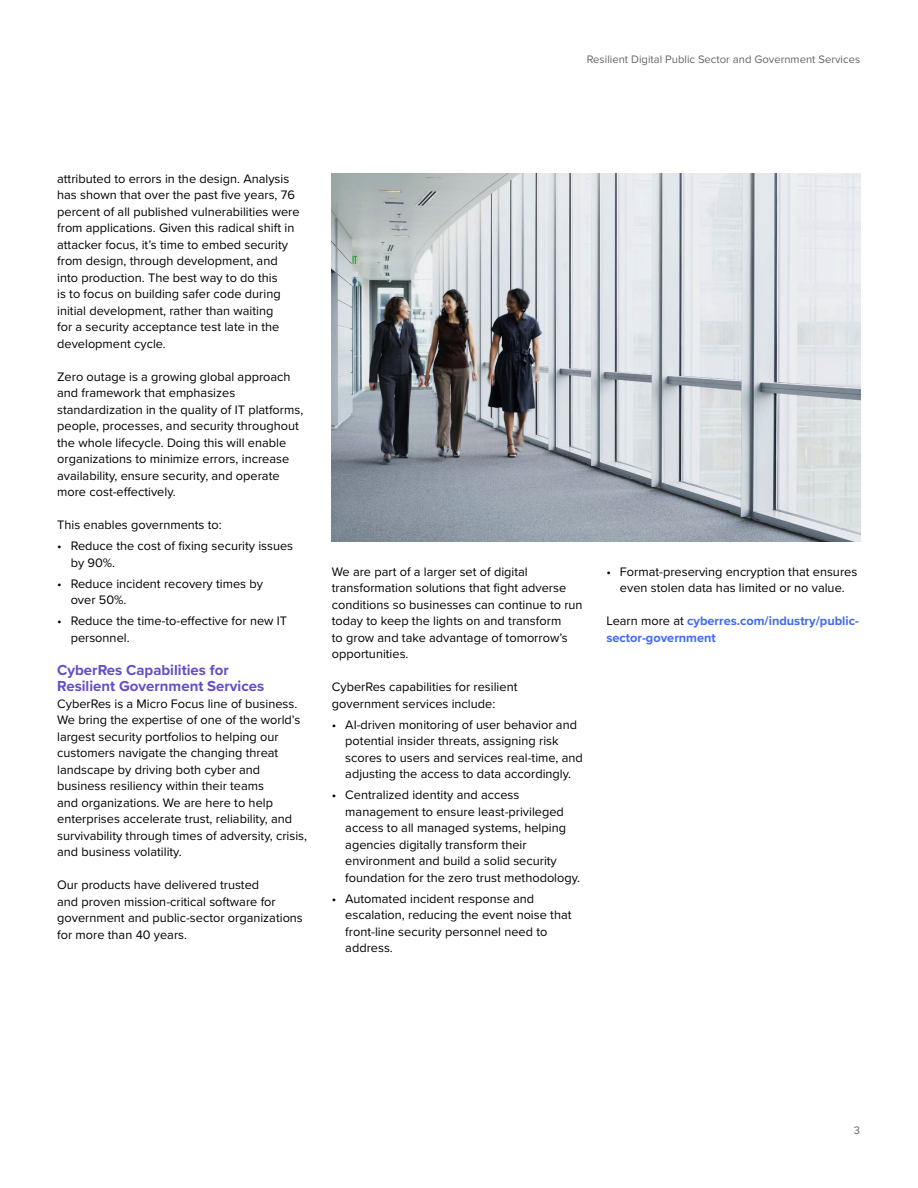
<style>
.page{position:relative;width:918px;height:1188px;background:#fff}
.page>*{position:absolute;margin:0;border:0;box-sizing:border-box;transform-origin:0 0}
.Header_1{font:700 15px/16.5px "Proxima Nova";color:#664dc7}
.Body{font:12.75px/16.5px "Proxima Nova";color:#000}
.Body-2{font:700 12.75px/16.5px "Proxima Nova";color:#4169fa}
.t1{font:11.25px "Proxima Nova";color:#656668}
.s1{font-weight:400;color:#000}
</style>
<div class="page">
<img style="left:331px;top:173px;width:530px;height:369px">
<p class="t1" style="left:587px;top:51px;width:275px">Resilient Digital Public Sector and Government Services</p>
<p class="Body" style="left:57px;top:170px;width:244px">attributed to errors in the design. Analysis has shown that over the past five years, 76 percent of all published vulnerabilities were from applications. Given this radical shift in attacker focus, it’s time to embed security from design, through development, and into production. The best way to do this<br>is to focus on building safer code during initial development, rather than waiting<br>for a security acceptance test late in the development cycle.</p>
<p class="Body" style="left:57px;top:368px;width:248px">Zero outage is a growing global approach and framework that emphasizes standardization in the quality of IT platforms, people, processes, and security throughout the whole lifecycle. Doing this will enable organizations to minimize errors, increase availability, ensure security, and operate more cost-effectively.</p>
<p class="Body" style="left:57px;top:516px;width:166px">This enables governments to:</p>
<p class="Body" style="left:71px;top:537px;width:224px;text-indent:-14px">• Reduce the cost of fixing security issues by 90%.</p>
<p class="Body" style="left:71px;top:575px;width:194px;text-indent:-14px">• Reduce incident recovery times by over 50%.</p>
<p class="Body" style="left:71px;top:612px;width:218px;text-indent:-14px">• Reduce the time-to-effective for new IT personnel.</p>
<p class="Header_1" style="left:57px;top:661px;width:209px">CyberRes Capabilities for<br>Resilient Government Services</p>
<p class="Body" style="left:57px;top:695px;width:251px">CyberRes is a Micro Focus line of business.<br>We bring the expertise of one of the world’s largest security portfolios to helping our customers navigate the changing threat landscape by driving both cyber and business resiliency within their teams<br>and organizations. We are here to help enterprises accelerate trust, reliability, and survivability through times of adversity, crisis, and business volatility.</p>
<p class="Body" style="left:57px;top:876px;width:247px">Our products have delivered trusted<br>and proven mission-critical software for government and public-sector organizations for more than 40 years.</p>
<p class="Body" style="left:332px;top:563px;width:252px">We are part of a larger set of digital transformation solutions that fight adverse conditions so businesses can continue to run today to keep the lights on and transform<br>to grow and take advantage of tomorrow’s opportunities.</p>
<p class="Body" style="left:332px;top:678px;width:187px">CyberRes capabilities for resilient government services include:</p>
<p class="Body" style="left:345px;top:716px;width:239px;text-indent:-14px">• AI-driven monitoring of user behavior and potential insider threats, assigning risk scores to users and services real-time, and adjusting the access to data accordingly.</p>
<p class="Body" style="left:345px;top:786px;width:236px;text-indent:-14px">• Centralized identity and access management to ensure least-privileged access to all managed systems, helping agencies digitally transform their environment and build a solid security foundation for the zero trust methodology.</p>
<p class="Body" style="left:345px;top:890px;width:228px;text-indent:-14px">• Automated incident response and escalation, reducing the event noise that front-line security personnel need to address.</p>
<p class="Body" style="left:606px;top:563px;width:252px;text-align:center">• Format-preserving encryption that ensures even stolen data has limited or no value.</p>
<p class="Body-2" style="left:606px;top:613px;width:254px"><span class="s1">Learn more at</span> cyberres.com/industry/public&shy;sector-government</p>
<p class="t1" style="left:854px;top:1122px;width:8px">3</p>
</div>
